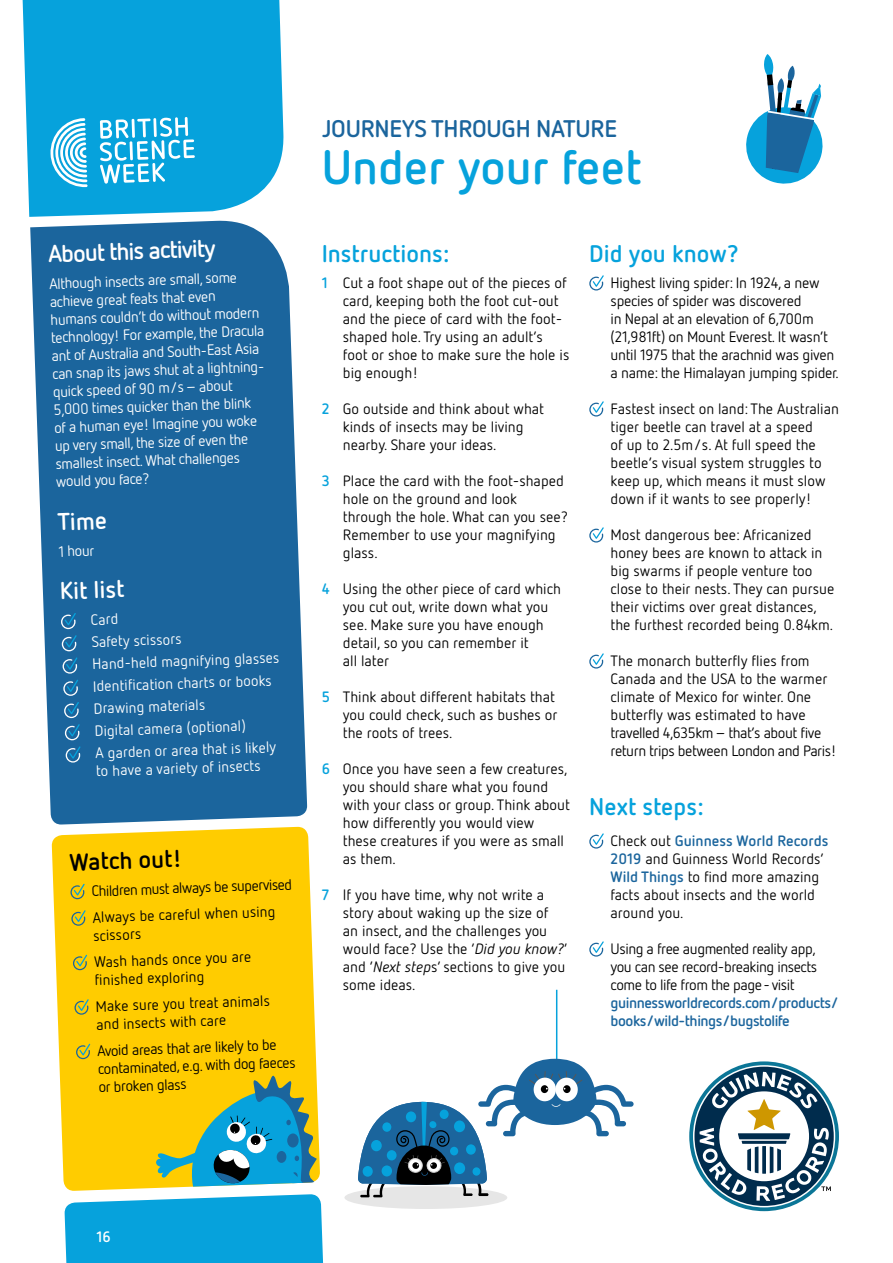
<style>
.page{position:relative;width:893px;height:1263px;background:#fff}
.page>*{position:absolute;margin:0;border:0;box-sizing:border-box;transform-origin:0 0}
.t1{font:700 48px "Netto OT";color:#06a2dc}
.t2{font:700 24px "Netto OT";color:#06a2dc}
.t3{font:700 24px "Netto OT";color:#fff}
.t4{font:700 24px "Netto OT";letter-spacing:-.01em;color:#1b659d}
.t5{font:700 24px "Netto OT";color:#000}
.t6{font:15px/18px "Netto OT";color:#000}
.t7{font:15px/18px "Netto OT";color:#fff}
.t8{font:15px/18px "Netto OT";letter-spacing:-.02em;color:#000}
.t9{font:700 15px/18px "Netto OT";letter-spacing:-.03em;color:#1b659d}
.t10{font:700 15px "Netto OT";color:#fff}
.s1{font-weight:700;color:#06a2dc}
.s2{font-style:italic}
.s3{font-weight:700;color:#1b659d}
</style>
<div class="page">
<svg style="left:22px;top:0;width:262px;height:217px;background:#17a8de"></svg>
<svg style="left:100px;top:117px;width:95px;height:67px"></svg>
<svg style="left:50px;top:118px;width:38px;height:70px"></svg>
<svg style="left:51px;top:826px;width:266px;height:357px;background:#ffcf12"></svg>
<svg style="left:70px;top:884px;width:15px;height:15px"></svg>
<svg style="left:71px;top:910px;width:15px;height:16px"></svg>
<svg style="left:73px;top:955px;width:14px;height:15px"></svg>
<svg style="left:74px;top:999px;width:15px;height:16px"></svg>
<svg style="left:76px;top:1044px;width:14px;height:15px"></svg>
<svg style="left:64px;top:1072px;width:260px;height:191px;background:#7eb684"></svg>
<svg style="left:30px;top:220px;width:277px;height:605px;background:#3073a6"></svg>
<svg style="left:61px;top:613px;width:15px;height:16px"></svg>
<svg style="left:62px;top:635px;width:15px;height:16px"></svg>
<svg style="left:62px;top:657px;width:15px;height:17px"></svg>
<svg style="left:63px;top:680px;width:15px;height:16px"></svg>
<svg style="left:64px;top:702px;width:15px;height:16px"></svg>
<svg style="left:65px;top:724px;width:15px;height:16px"></svg>
<svg style="left:66px;top:746px;width:14px;height:17px"></svg>
<svg style="left:589px;top:275px;width:15px;height:15px"></svg>
<svg style="left:589px;top:401px;width:15px;height:15px"></svg>
<svg style="left:589px;top:527px;width:15px;height:15px"></svg>
<svg style="left:589px;top:653px;width:15px;height:15px"></svg>
<svg style="left:589px;top:833px;width:15px;height:15px"></svg>
<svg style="left:589px;top:941px;width:15px;height:15px"></svg>
<hr style="left:556px;top:990px;width:1px;height:72px;background:#06a2dc">
<div style="left:344px;top:1186px;width:163px;height:23px;background:#e6e6e6;border-radius:50%"></div>
<svg style="left:358px;top:1059px;width:276px;height:138px"></svg>
<svg style="left:689px;top:1061px;width:150px;height:150px"></svg>
<div style="left:694px;top:1067px;width:140px;height:139px;background:#002c4d;border-radius:50%"></div>
<svg style="left:700px;top:1072px;width:131px;height:129px"></svg>
<svg style="left:746px;top:54px;width:77px;height:130px"></svg>
<h2 class="t3" style="left:48px;top:239px;width:169px;rotate:-2deg">About this activity</h2>
<p class="t7" style="left:49px;top:274px;width:215px;rotate:-2deg">Although insects are small, some achieve great feats that even humans couldn’t do without modern technology! For example, the Dracula ant of Australia and South-East Asia can snap its jaws shut at a lightning&shy;quick speed of 90 m/s – about<br>5,000 times quicker than the blink<br>of a human eye! Imagine you woke up very small, the size of even the smallest insect. What challenges would you face?</p>
<h2 class="t3" style="left:57px;top:507px;width:51px;rotate:-2deg">Time</h2>
<p class="t7" style="left:58px;top:542px;width:37px;rotate:-2deg">1 hour</p>
<h2 class="t3" style="left:59px;top:576px;width:66px;rotate:-2deg">Kit list</h2>
<p class="t7" style="left:90px;top:608px;width:189px;line-height:22.2px;rotate:-2deg">Card<br>Safety scissors<br>Hand-held magnifying glasses<br>Identifi cation charts or books<br>Drawing materials<br>Digital camera (optional)<br>A garden or area that is likely</p>
<p class="t7" style="left:96px;top:762px;width:166px;rotate:-2deg">to have a variety of insects</p>
<h2 class="t5" style="left:69px;top:847px;width:114px;rotate:-2deg">Watch out!</h2>
<p class="t6" style="left:91px;top:877px;width:202px;line-height:26.5px;rotate:-2deg">Children must always be supervised<br>Always be careful when using</p>
<p class="t6" style="left:93px;top:922px;width:159px;line-height:26.5px;rotate:-2deg">scissors<br>Wash hands once you are</p>
<p class="t6" style="left:94px;top:966px;width:176px;line-height:26.5px;rotate:-2deg">fi nished exploring<br>Make sure you treat animals</p>
<p class="t6" style="left:96px;top:1011px;width:181px;line-height:26.5px;rotate:-2deg">and insects with care<br>Avoid areas that are likely to be</p>
<p class="t6" style="left:98px;top:1060px;width:199px;rotate:-2deg">contaminated, e.g. with dog faeces or broken glass</p>
<h2 class="t4" style="left:322px;top:113px;width:297px">JOURNEYS THROUGH NATURE</h2>
<h1 class="t1" style="left:322px;top:137px;width:321px">Under your feet</h1>
<h2 class="t2" style="left:322px;top:239px;width:129px">Instructions:</h2>
<p class="t6" style="left:343px;top:273px;width:228px;text-indent:-21px"><span class="s1">1</span> Cut a foot shape out of the pieces of card, keeping both the foot cut-out and the piece of card with the foot&shy;shaped hole. Try using an adult’s foot or shoe to make sure the hole is big enough!</p>
<p class="t6" style="left:343px;top:399px;width:203px;text-indent:-21px"><span class="s1">2</span> Go outside and think about what kinds of insects may be living nearby. Share your ideas.</p>
<p class="t6" style="left:343px;top:471px;width:227px;text-indent:-21px"><span class="s1">3</span> Place the card with the foot-shaped hole on the ground and look through the hole. What can you see?<br>Remember to use your magnifying glass.</p>
<p class="t6" style="left:343px;top:579px;width:219px;text-indent:-21px"><span class="s1">4</span> Using the other piece of card which you cut out, write down what you see. Make sure you have enough detail, so you can remember it<br>all later</p>
<p class="t6" style="left:343px;top:687px;width:216px;text-indent:-21px"><span class="s1">5</span> Think about different habitats that you could check, such as bushes or the roots of trees.</p>
<p class="t6" style="left:343px;top:759px;width:228px;text-indent:-21px"><span class="s1">6</span> Once you have seen a few creatures, you should share what you found with your class or group. Think about how differently you would view these creatures if you were as small as them.</p>
<p class="t6" style="left:343px;top:885px;width:226px;text-indent:-21px"><span class="s1">7</span> If you have time, why not write a story about waking up the size of an insect, and the challenges you would face? Use the ‘<span class="s2">Did you know?</span>’ and ‘<span class="s2">Next step</span>s’ sections to give you some ideas.</p>
<h2 class="t2" style="left:589px;top:239px;width:151px">Did you know?</h2>
<p class="t8" style="left:611px;top:273px;width:230px">Highest living spider: In 1924, a new species of spider was discovered<br>in Nepal at an elevation of 6,700m (21,981ft) on Mount Everest. It wasn’t until 1975 that the arachnid was given a name: the Himalayan jumping spider.</p>
<p class="t6" style="left:611px;top:399px;width:230px">Fastest insect on land: The Australian tiger beetle can travel at a speed<br>of up to 2.5m/s. At full speed the beetle’s visual system struggles to keep up, which means it must slow down if it wants to see properly!</p>
<p class="t6" style="left:611px;top:525px;width:225px">Most dangerous bee: Africanized honey bees are known to attack in big swarms if people venture too close to their nests. They can pursue their victims over great distances, the furthest recorded being 0.84km.</p>
<p class="t6" style="left:611px;top:651px;width:228px">The monarch butterfly flies from Canada and the USA to the warmer climate of Mexico for winter. One butterfly was estimated to have travelled 4,635km – that’s about five return trips between London and Paris!</p>
<h2 class="t2" style="left:589px;top:791px;width:116px">Next steps:</h2>
<p class="t6" style="left:611px;top:831px;width:219px">Check out <span class="s3">Guinness World Records<br>2019</span> and Guinness World Records’<br><span class="s3">Wild Things</span> to find more amazing facts about insects and the world around you.</p>
<p class="t6" style="left:611px;top:939px;width:208px;text-align:justify">Using a free augmented reality app, you can see record-breaking insects come to life from the page - visit</p>
<p class="t9" style="left:611px;top:993px;width:230px">guinnessworldrecords.com/products/ books/wild-things/bugstolife</p>
<p class="t10" style="left:97px;top:1227px;width:16px">16</p>
</div>
